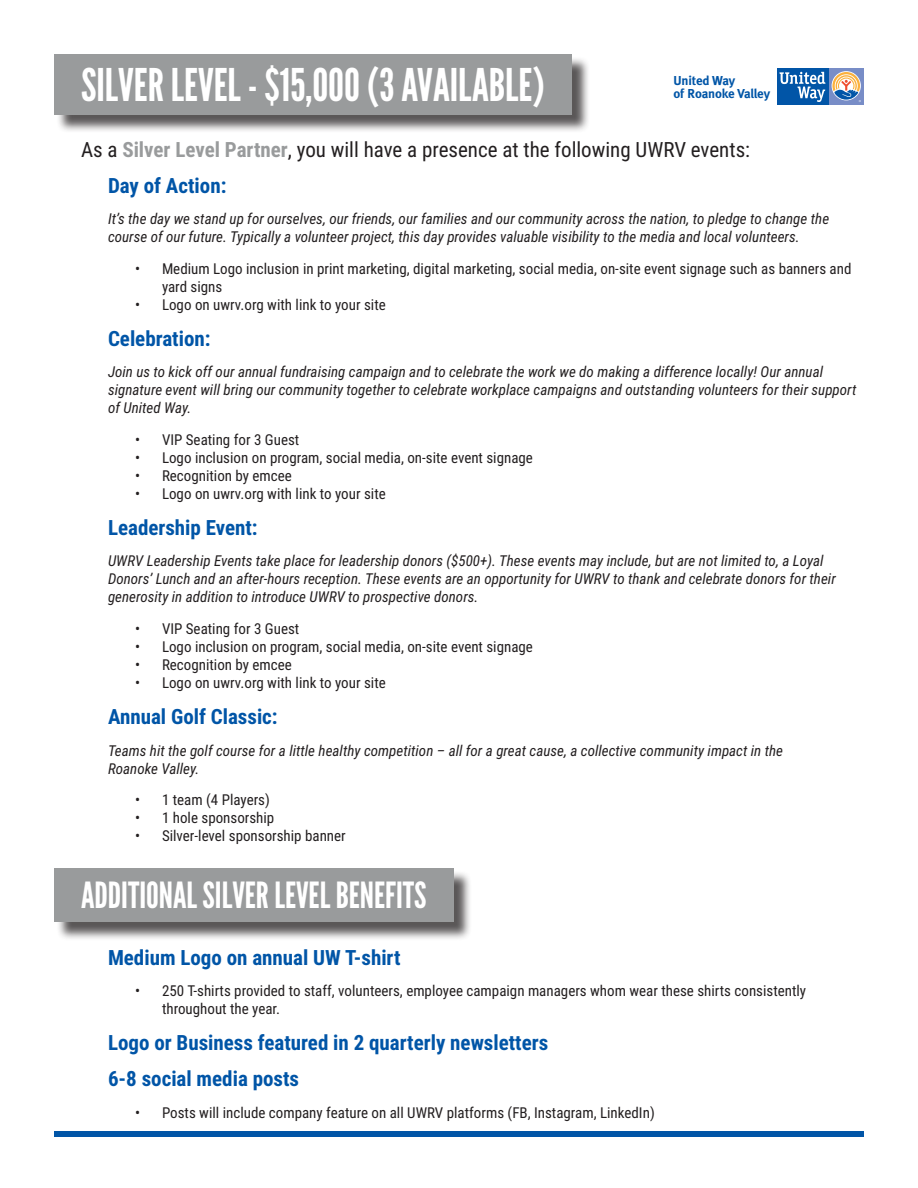
<style>
.page{position:relative;width:918px;height:1188px;background:#fff}
.page>*{position:absolute;margin:0;border:0;box-sizing:border-box;transform-origin:0 0}
.t1{font:45px "League Gothic";color:#fff}
.t2{font:36px "League Gothic";color:#fff}
.t3{font:700 21px "Roboto Condensed";color:#0155a7}
.t4{font:21px "Roboto Condensed";color:#231f20}
.t5{font:italic 15px/18px "Roboto Condensed";color:#231f20}
.t6{font:15px/18px "Roboto Condensed";color:#231f20}
.t7{font:12.9px/13.2px "Meta Bold LF";letter-spacing:-.02em;color:#0155a7}
.s1{font-weight:700;color:#999b9c}
</style>
<div class="page">
<div style="left:56px;top:871px;width:416px;height:70px;background:#231f20;opacity:.75"></div>
<div style="left:54px;top:868px;width:400px;height:54px;background:#999b9c"></div>
<div style="left:56px;top:56px;width:534px;height:77px;background:#231f20;opacity:.75"></div>
<div style="left:54px;top:54px;width:518px;height:60px;background:#999b9c"></div>
<div style="left:54px;top:1131px;width:810px;height:6px;background:#0155a7"></div>
<div style="left:829px;top:68px;width:35px;height:36px;background:#788dc7"></div>
<div style="left:777px;top:68px;width:52px;height:36px;background:#0155a7"></div>
<svg style="left:779px;top:72px;width:46px;height:30px"></svg>
<svg style="left:832px;top:72px;width:29px;height:30px"></svg>
<p class="t1" style="left:81px;top:58px;width:465px">SILVER LEVEL - $15,000 (3 AVAILABLE)</p>
<p class="t4" style="left:81px;top:135px;width:671px">As a <span class="s1">Silver Level Partner</span>, you will have a presence at the following UWRV events:</p>
<p class="t3" style="left:108px;top:171px;width:120px">Day of Action:</p>
<p class="t7" style="left:673px;top:74px;width:98px">United Way<br>of Roanoke Valley</p>
<p class="t5" style="left:108px;top:209px;width:723px">It’s the day we stand up for ourselves, our friends, our families and our community across the nation, to pledge to change the course of our future. Typically a volunteer project, this day provides valuable visibility to the media and local volunteers.</p>
<p class="t6" style="left:162px;top:259px;width:691px;text-indent:-27px">• Medium Logo inclusion in print marketing, digital marketing, social media, on-site event signage such as banners and yard signs</p>
<p class="t6" style="left:135px;top:295px;width:252px">• Logo on uwrv.org with link to your site</p>
<p class="t3" style="left:108px;top:324px;width:104px">Celebration:</p>
<p class="t5" style="left:108px;top:362px;width:750px">Join us to kick off our annual fundraising campaign and to celebrate the work we do making a difference locally! Our annual signature event will bring our community together to celebrate workplace campaigns and outstanding volunteers for their support of United Way.</p>
<p class="t6" style="left:135px;top:430px;width:166px">• VIP Seating for 3 Guest</p>
<p class="t6" style="left:135px;top:448px;width:400px">• Logo inclusion on program, social media, on-site event signage</p>
<p class="t6" style="left:135px;top:466px;width:158px">• Recognition by emcee</p>
<p class="t6" style="left:135px;top:484px;width:252px">• Logo on uwrv.org with link to your site</p>
<p class="t3" style="left:108px;top:513px;width:151px">Leadership Event:</p>
<p class="t5" style="left:108px;top:551px;width:729px">UWRV Leadership Events take place for leadership donors ($500+). These events may include, but are not limited to, a Loyal<br>Donors’ Lunch and an after-hours reception. These events are an opportunity for UWRV to thank and celebrate donors for their generosity in addition to introduce UWRV to prospective donors.</p>
<p class="t6" style="left:135px;top:619px;width:166px">• VIP Seating for 3 Guest</p>
<p class="t6" style="left:135px;top:637px;width:400px">• Logo inclusion on program, social media, on-site event signage</p>
<p class="t6" style="left:135px;top:655px;width:158px">• Recognition by emcee</p>
<p class="t6" style="left:135px;top:673px;width:252px">• Logo on uwrv.org with link to your site</p>
<p class="t3" style="left:108px;top:702px;width:171px">Annual Golf Classic:</p>
<p class="t5" style="left:108px;top:741px;width:677px">Teams hit the golf course for a little healthy competition – all for a great cause, a collective community impact in the<br>Roanoke Valley.</p>
<p class="t6" style="left:135px;top:790px;width:136px">• 1 team (4 Players)</p>
<p class="t6" style="left:135px;top:808px;width:141px">• 1 hole sponsorship</p>
<p class="t6" style="left:135px;top:826px;width:212px">• Silver-level sponsorship banner</p>
<p class="t2" style="left:81px;top:874px;width:347px">ADDITIONAL SILVER LEVEL BENEFITS</p>
<p class="t3" style="left:108px;top:942px;width:294px">Medium Logo on annual UW T-shirt</p>
<p class="t6" style="left:162px;top:981px;width:646px;text-indent:-27px">• 250 T-shirts provided to staff, volunteers, employee campaign managers whom wear these shirts consistently throughout the year.</p>
<p class="t3" style="left:108px;top:1028px;width:442px">Logo or Business featured in 2 quarterly newsletters</p>
<p class="t3" style="left:108px;top:1064px;width:193px">6-8 social media posts</p>
<p class="t6" style="left:135px;top:1103px;width:521px">• Posts will include company feature on all UWRV platforms (FB, Instagram, LinkedIn)</p>
</div>
